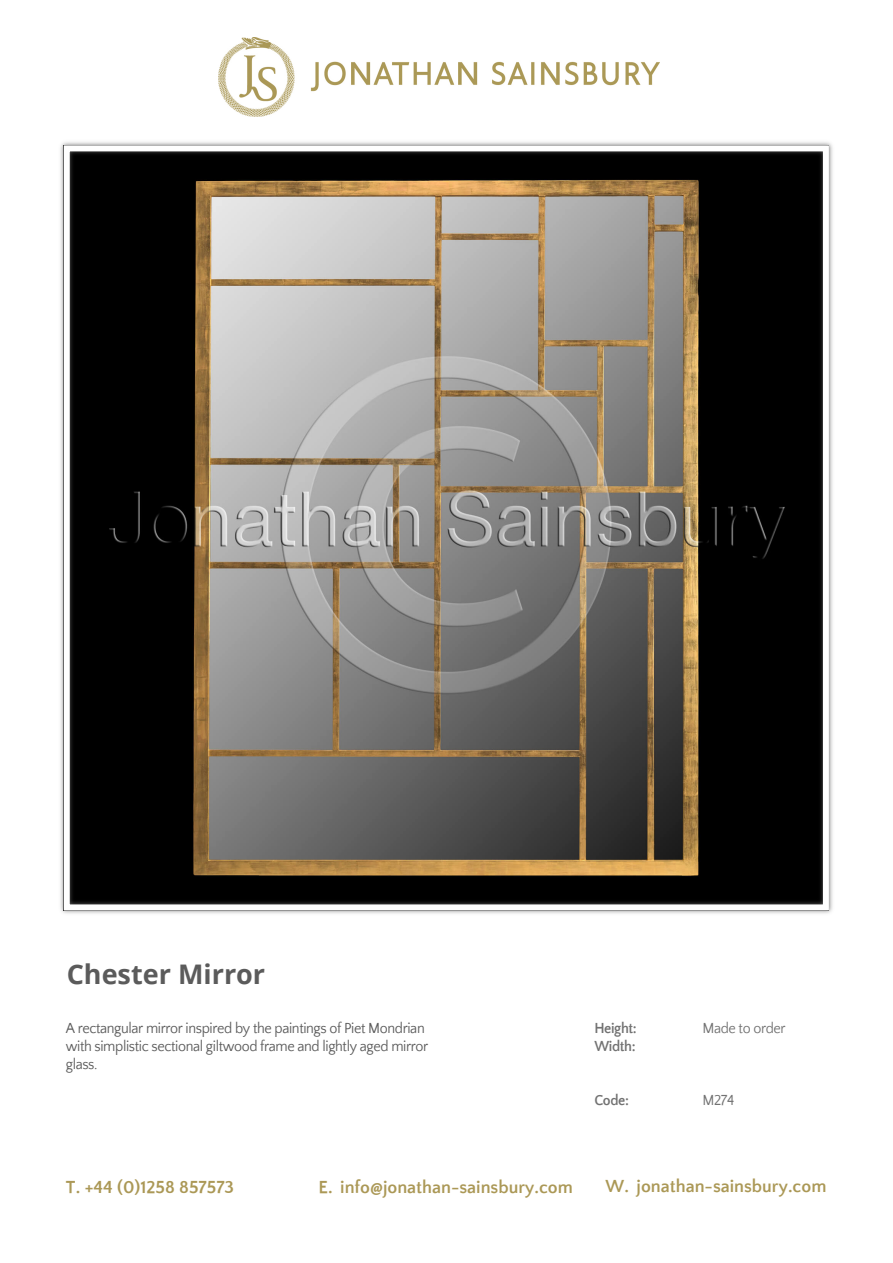
<style>
.page{position:relative;width:893px;height:1263px;background:#fff}
.page>*{position:absolute;margin:0;border:0;box-sizing:border-box;transform-origin:0 0}
.t1{font:700 27px "Open Sans";color:#5b5b5b}
.t2{font:700 18px "Quattrocento Sans";color:#ab9856}
.t3{font:15px/18px "Quattrocento Sans";letter-spacing:-.025em;color:#5b5b5b;scale:.95 1}
.t4{font:700 15px/18px "Quattrocento Sans";letter-spacing:-.025em;color:#727272;scale:.95 1}
.t5{font:15px "Quattrocento Sans";letter-spacing:-.025em;color:#727272;scale:.95 1}
</style>
<div class="page">
<img style="left:218px;top:37px;width:442px;height:79px">
<img style="left:60px;top:142px;width:773px;height:772px">
<div style="left:64px;top:145px;width:765px;height:765px;border:6px solid #fff"></div>
<h1 class="t1" style="left:67px;top:955px;width:200px">Chester Mirror</h1>
<p class="t3" style="left:66px;top:1020px;width:383px">A rectangular mirror inspired by the paintings of Piet Mondrian with simplistic sectional giltwood frame and lightly aged mirror glass.</p>
<p class="t4" style="left:594px;top:1020px;width:46px">Height:<br>Width:</p>
<p class="t5" style="left:702px;top:1021px;width:89px">Made to order</p>
<p class="t4" style="left:594px;top:1092px;width:38px">Code:</p>
<p class="t5" style="left:702px;top:1093px;width:35px">M274</p>
<p class="t2" style="left:66px;top:1177px;width:170px">T. +44 (0)1258 857573</p>
<p class="t2" style="left:318px;top:1177px;width:256px">E. info@jonathan-sainsbury.com</p>
<p class="t2" style="left:606px;top:1177px;width:222px">W. jonathan-sainsbury.com</p>
</div>
